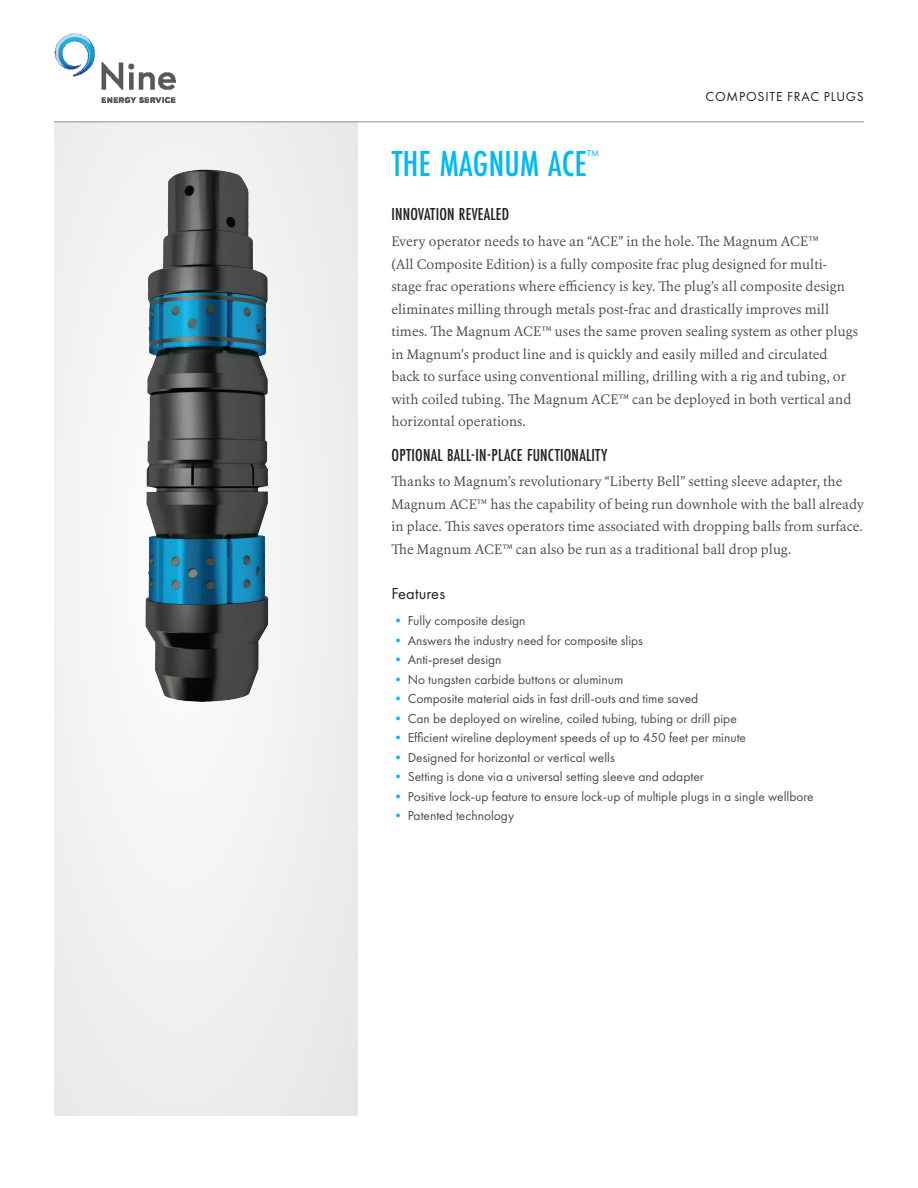
<style>
.page{position:relative;width:918px;height:1188px;background:#fff}
.page>*{position:absolute;margin:0;border:0;box-sizing:border-box;transform-origin:0 0}
.t1{font:500 37.5px "Futura PT Cond";letter-spacing:.01em;color:#00baf1}
.t2{font:500 18px "Futura PT Cond";letter-spacing:.01em;color:#231f20}
.t3{font:16.5px "Futura PT";letter-spacing:.01em;color:#231f20}
.t4{font:16.5px "Futura PT";color:#00baf1}
.t5{font:13.5px/22.5px "Erato";letter-spacing:.005em;color:#4b4c4d}
.t6{font:13.5px "Futura PT";color:#4b4c4d}
.t7{font:13.5px "Futura PT";letter-spacing:.06em;color:#231f20}
.s1{color:#00baf1}
</style>
<div class="page">
<div style="left:54px;top:122px;width:304px;height:994px;background:#f0f1f2"></div>
<hr style="left:54px;top:121px;width:810px;height:1px;background:#939598">
<img style="left:141px;top:169px;width:128px;height:533px">
<img style="left:54px;top:33px;width:121px;height:69px">
<p class="t7" style="left:706px;top:89px;width:160px">COMPOSITE FRAC PLUGS</p>
<h1 class="t1" style="left:392px;top:141px;width:197px">THE MAGNUM ACE</h1>
<p class="t4" style="left:587px;top:145px;width:13px">™</p>
<h2 class="t2" style="left:392px;top:204px;width:119px">INNOVATION REVEALED</h2>
<p class="t5" style="left:392px;top:230px;width:468px">Every operator needs to have an “ACE” in the hole. The Magnum ACE™<br>(All Composite Edition) is a fully composite frac plug designed for multi&shy;stage frac operations where efficiency is key. The plug’s all composite design eliminates milling through metals post-frac and drastically improves mill times. The Magnum ACE™ uses the same proven sealing system as other plugs in Magnum’s product line and is quickly and easily milled and circulated back to surface using conventional milling, drilling with a rig and tubing, or with coiled tubing. The Magnum ACE™ can be deployed in both vertical and horizontal operations.</p>
<h2 class="t2" style="left:392px;top:444px;width:217px">OPTIONAL BALL-IN-PLACE FUNCTIONALITY</h2>
<p class="t5" style="left:392px;top:471px;width:474px">Thanks to Magnum’s revolutionary “Liberty Bell” setting sleeve adapter, the Magnum ACE™ has the capability of being run downhole with the ball already in place. This saves operators time associated with dropping balls from surface.<br>The Magnum ACE™ can also be run as a traditional ball drop plug.</p>
<p class="t3" style="left:392px;top:584px;width:55px">Features</p>
<p class="t6" style="left:392px;top:613px;width:136px"><span class="s1">•</span> Fully composite design</p>
<p class="t6" style="left:392px;top:632px;width:253px"><span class="s1">•</span> Answers the industry need for composite slips</p>
<p class="t6" style="left:392px;top:652px;width:112px"><span class="s1">•</span> Anti-preset design</p>
<p class="t6" style="left:392px;top:671px;width:233px"><span class="s1">•</span> No tungsten carbide buttons or aluminum</p>
<p class="t6" style="left:392px;top:691px;width:308px"><span class="s1">•</span> Composite material aids in fast drill-outs and time saved</p>
<p class="t6" style="left:392px;top:710px;width:347px"><span class="s1">•</span> Can be deployed on wireline, coiled tubing, tubing or drill pipe</p>
<p class="t6" style="left:392px;top:730px;width:356px"><span class="s1">•</span> Efficient wireline deployment speeds of up to 450 feet per minute</p>
<p class="t6" style="left:392px;top:749px;width:225px"><span class="s1">•</span> Designed for horizontal or vertical wells</p>
<p class="t6" style="left:392px;top:769px;width:314px"><span class="s1">•</span> Setting is done via a universal setting sleeve and adapter</p>
<p class="t6" style="left:392px;top:788px;width:424px"><span class="s1">•</span> Positive lock-up feature to ensure lock-up of multiple plugs in a single wellbore</p>
<p class="t6" style="left:392px;top:808px;width:124px"><span class="s1">•</span> Patented technology</p>
</div>
